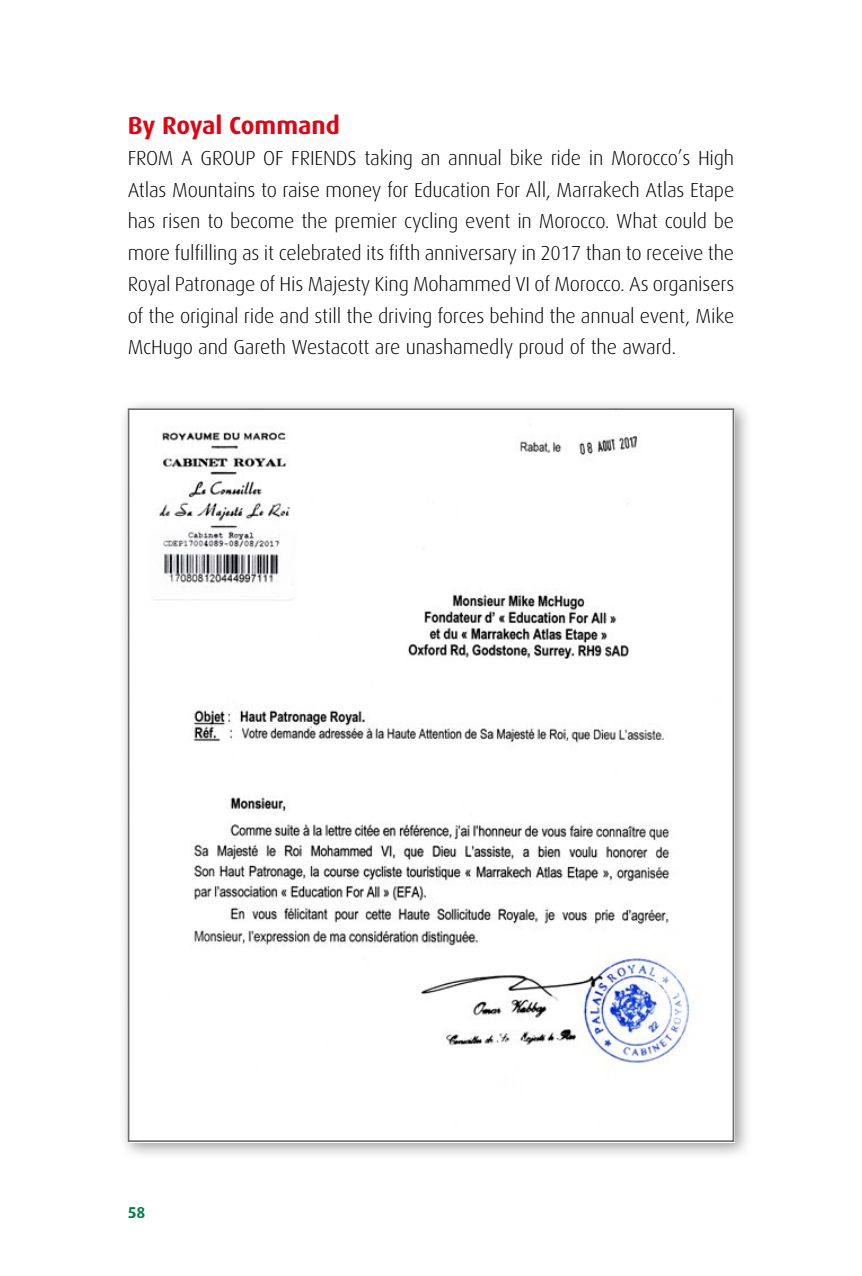
<style>
.page{position:relative;width:862px;height:1276px;background:#fff}
.page>*{position:absolute;margin:0;border:0;box-sizing:border-box;transform-origin:0 0}
.t1{font:700 24.75px "Dax";color:#dc0714}
.t2{font:300 20.25px/31.5px "Dax";letter-spacing:-.01em;color:#000;text-align:justify}
.t3{font:700 15.75px "Dax";color:#007e48}
</style>
<div class="page">
<div style="left:118px;top:399px;width:634px;height:760px;background:#000;opacity:.4"></div>
<img style="left:131px;top:411px;width:599px;height:728px">
<p class="t1" style="left:128px;top:111px;width:214px">By Royal Command</p>
<p class="t2" style="left:128px;top:143px;width:607px">FROM A GROUP OF FRIENDS taking an annual bike ride in Morocco’s High Atlas Mountains to raise money for Education For All, Marrakech Atlas Etape has risen to become the premier cycling event in Morocco. What could be more fulfilling as it celebrated its fifth anniversary in 2017 than to receive the Royal Patronage of His Majesty King Mohammed VI of Morocco. As organisers of the original ride and still the driving forces behind the annual event, Mike McHugo and Gareth Westacott are unashamedly proud of the award.</p>
<p class="t3" style="left:128px;top:1203px;width:19px">58</p>
</div>
